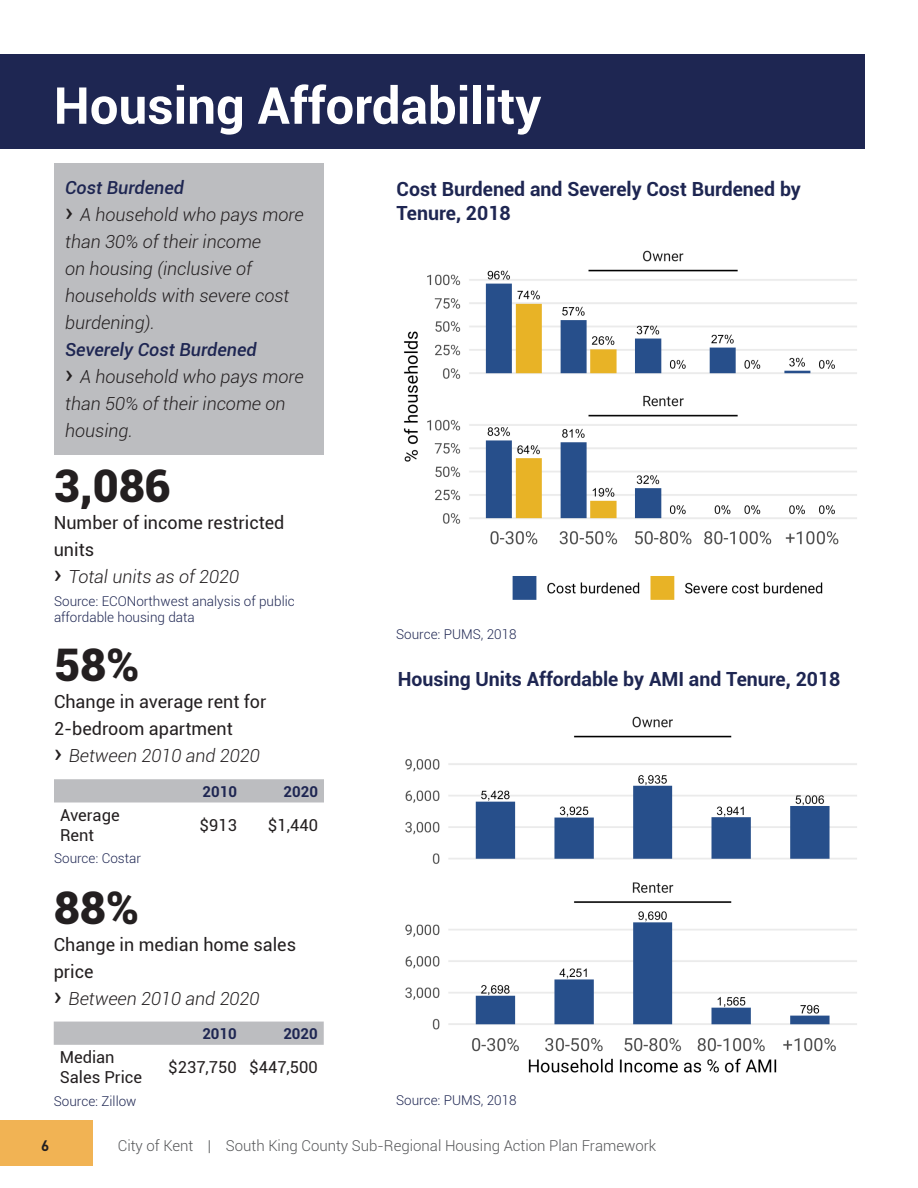
<style>
.page{position:relative;width:918px;height:1188px;background:#fff}
.page>*{position:absolute;margin:0;border:0;box-sizing:border-box;transform-origin:0 0}
.Heading_Title{font:700 51px "Roboto";color:#fff}
.Large_Number_Call_Ou{font:900 45px "Roboto";color:#231f20}
.Document_Header{font:700 19.5px "Roboto";color:#1e2652}
.Large_Number_Call_Ou-2{font:italic 300 18px/27px "Roboto";color:#231f20}
.Large_Number_Call_Ou-3{font:18px/27px "Roboto";color:#231f20}
.Large_Number_Call_Ou-4{font:italic 500 18px "Roboto";color:#1e2652}
.t1{font:16.5px/19.8px "Roboto";color:#231f20}
.t2{font:300 15px "Roboto";color:#57585a}
.t3{font:700 15px "Roboto";color:#1e2652}
.t4{font:700 15px "DIN Pro";color:#231f20}
.Document_Header-2{font:300 13.5px/16.2px "Roboto";color:#1e2652}
.s1{font-weight:400;font-style:normal;font-size:27px}
</style>
<div class="page">
<div style="left:0;top:1120px;width:93px;height:46px;background:#f1b354"></div>
<div style="left:54px;top:163px;width:269px;height:292px;background:#bcbdc0"></div>
<img style="left:403px;top:250px;width:454px;height:350px">
<img style="left:405px;top:716px;width:452px;height:357px">
<div style="left:54px;top:779px;width:270px;height:23px;background:#bcbdc0"></div>
<div style="left:54px;top:1022px;width:270px;height:23px;background:#bcbdc0"></div>
<div style="left:0;top:54px;width:864px;height:94px;background:#1e2652"></div>
<p class="Heading_Title" style="left:54px;top:70px;width:489px">Housing Affordability</p>
<p class="Large_Number_Call_Ou-4" style="left:65px;top:175px;width:120px">Cost Burdened</p>
<p class="Large_Number_Call_Ou-2" style="left:65px;top:201px;width:240px"><span class="s1">›</span> A household who pays more than 30% of their income<br>on housing (inclusive of households with severe cost burdening).</p>
<p class="Large_Number_Call_Ou-4" style="left:65px;top:337px;width:193px">Severely Cost Burdened</p>
<p class="Large_Number_Call_Ou-2" style="left:65px;top:363px;width:240px"><span class="s1">›</span> A household who pays more than 50% of their income on housing.</p>
<p class="Large_Number_Call_Ou" style="left:54px;top:454px;width:119px">3,086</p>
<p class="Large_Number_Call_Ou-3" style="left:54px;top:509px;width:232px">Number of income restricted units</p>
<p class="Large_Number_Call_Ou-2" style="left:54px;top:563px;width:187px"><span class="s1">›</span> Total units as of 2020</p>
<p class="Document_Header-2" style="left:54px;top:593px;width:242px">Source: ECONorthwest analysis of public affordable housing data</p>
<p class="Large_Number_Call_Ou" style="left:54px;top:633px;width:87px">58%</p>
<p class="Large_Number_Call_Ou-3" style="left:54px;top:688px;width:214px">Change in average rent for<br>2-bedroom apartment</p>
<p class="Large_Number_Call_Ou-2" style="left:54px;top:742px;width:207px"><span class="s1">›</span> Between 2010 and 2020</p>
<p class="t3" style="left:203px;top:781px;width:36px">2010</p>
<p class="t3" style="left:284px;top:781px;width:36px">2020</p>
<p class="t1" style="left:60px;top:804px;width:61px">Average<br>Rent</p>
<p class="t1" style="left:200px;top:814px;width:39px">$913</p>
<p class="t1" style="left:268px;top:814px;width:52px">$1,440</p>
<p class="Document_Header-2" style="left:54px;top:850px;width:88px">Source: Costar</p>
<p class="Large_Number_Call_Ou" style="left:54px;top:876px;width:87px">88%</p>
<p class="Large_Number_Call_Ou-3" style="left:54px;top:930px;width:244px">Change in median home sales price</p>
<p class="Large_Number_Call_Ou-2" style="left:54px;top:984px;width:207px"><span class="s1">›</span> Between 2010 and 2020</p>
<p class="t3" style="left:202px;top:1023px;width:36px">2010</p>
<p class="t3" style="left:283px;top:1023px;width:36px">2020</p>
<p class="t1" style="left:60px;top:1047px;width:84px">Median<br>Sales Price</p>
<p class="t1" style="left:168px;top:1057px;width:70px">$237,750</p>
<p class="t1" style="left:249px;top:1057px;width:70px">$447,500</p>
<p class="Document_Header-2" style="left:54px;top:1092px;width:84px">Source: Zillow</p>
<p class="Document_Header" style="left:397px;top:175px;width:406px">Cost Burdened and Severely Cost Burdened by</p>
<p class="Document_Header" style="left:397px;top:199px;width:116px">Tenure, 2018</p>
<p class="Document_Header-2" style="left:396px;top:626px;width:122px">Source: PUMS, 2018</p>
<p class="Document_Header" style="left:398px;top:666px;width:444px">Housing Units Affordable by AMI and Tenure, 2018</p>
<p class="Document_Header-2" style="left:396px;top:1092px;width:122px">Source: PUMS, 2018</p>
<p class="t4" style="left:41px;top:1136px;width:10px">6</p>
<p class="t2" style="left:118px;top:1136px;width:540px">City of Kent | South King County Sub-Regional Housing Action Plan Framework</p>
</div>
